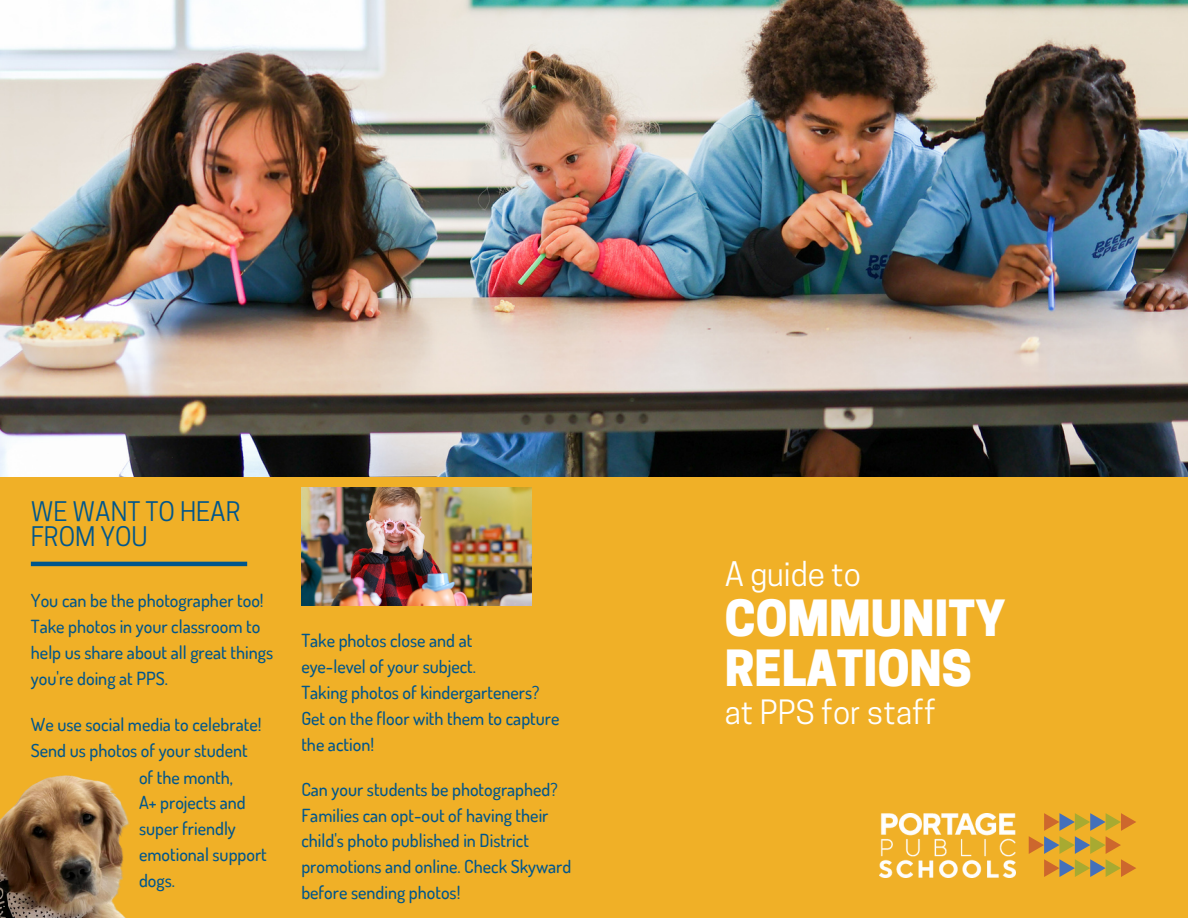
<style>
.page{position:relative;width:1188px;height:918px;background:#f0b027}
.page>*{position:absolute;margin:0;border:0;box-sizing:border-box;transform-origin:0 0}
.t1{font:800 46.8px/50.7px "Cooper Hewitt";color:#fff}
.t2{font:31.5px "Cooper Hewitt";color:#fff}
.t3{font:25.35px/24.8px "Cooper Hewitt";color:#00568c}
.t4{font:500 18px/25.8px "Dosis";color:#00568c}
</style>
<div class="page">
<img style="left:0;top:0;width:1188px;height:476px">
<svg style="left:1029px;top:813px;width:107px;height:64px"></svg>
<img style="left:880px;top:813px;width:136px;height:64px">
<img style="left:301px;top:488px;width:231px;height:118px">
<hr style="left:31px;top:562px;width:216px;height:4px;background:#00568c">
<img style="left:0;top:775px;width:130px;height:143px">
<p class="t3" style="left:31px;top:503px;width:211px">WE WANT TO HEAR<br>FROM YOU</p>
<p class="t4" style="left:31px;top:587px;width:244px">You can be the photographer too!<br>Take photos in your classroom to help us share about all great things you're doing at PPS.</p>
<h2 class="t4" style="left:31px;top:711px;width:232px">We use social media to celebrate!<br>Send us photos of your student</h2>
<p class="t4" style="left:139px;top:764px;width:96px">of the month,</p>
<p class="t4" style="left:139px;top:789px;width:129px">A+ projects and super friendly emotional support dogs.</p>
<h1 class="t4" style="left:301px;top:627px;width:173px">Take photos close and at</h1>
<h2 class="t4" style="left:301px;top:653px;width:176px">eye-level of your subject.</h2>
<p class="t4" style="left:301px;top:679px;width:240px">Taking photos of kindergarteners?</p>
<p class="t4" style="left:301px;top:705px;width:260px">Get on the floor with them to capture the action!</p>
<p class="t4" style="left:301px;top:776px;width:272px">Can your students be photographed?<br>Families can opt-out of having their child's photo published in District promotions and online. Check Skyward before sending photos!</p>
<p class="t2" style="left:725px;top:562px;width:138px">A guide to</p>
<p class="t1" style="left:725px;top:599px;width:282px">COMMUNITY<br>RELATIONS</p>
<p class="t2" style="left:725px;top:701px;width:213px">at PPS for staff</p>
</div>
